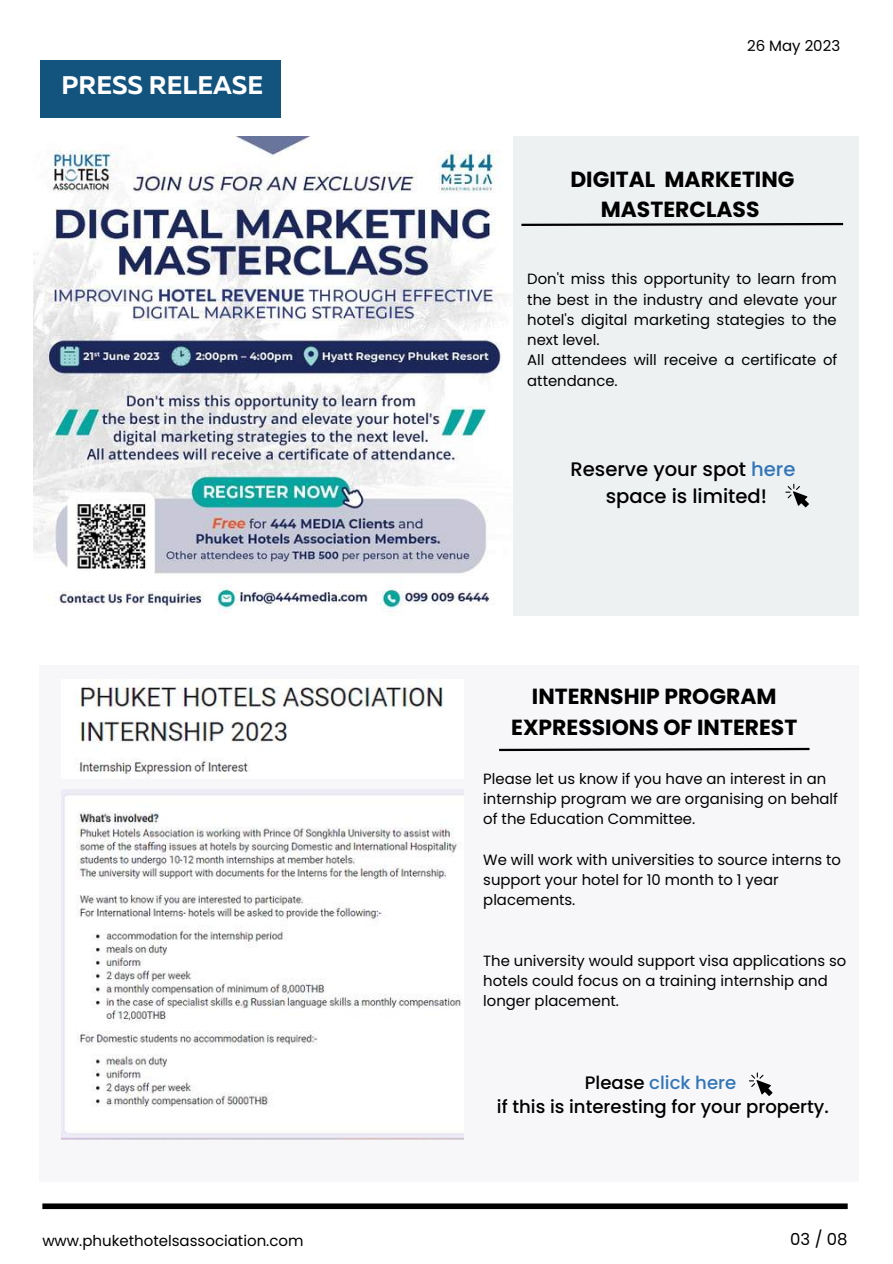
<style>
.page{position:relative;width:893px;height:1264px;background:#fff}
.page>*{position:absolute;margin:0;border:0;box-sizing:border-box;transform-origin:0 0}
.t1{font:700 25.5px "Muller";color:#fff}
.t2{font:700 21.9px/30.3px "Poppins";color:#000;text-align:center}
.t3{font:500 19.5px/27px "Poppins";color:#000;text-align:center}
.t4{font:500 18px/24.8px "Poppins";color:#000;text-align:center}
.t5{font:16.5px "Poppins";color:#000}
.t6{font:15px "Poppins";color:#000}
.t7{font:14.85px/20.2px "Poppins";color:#000}
.s1{color:#3276b9}
</style>
<div class="page">
<div style="left:40px;top:60px;width:240px;height:58px;background:#13547e"></div>
<div style="left:34px;top:137px;width:825px;height:478px;background:#eef1f2"></div>
<div style="left:42px;top:1203px;width:805px;height:5px;background:#000"></div>
<img style="left:34px;top:137px;width:478px;height:478px">
<svg style="left:521px;top:222px;width:323px;height:4px"></svg>
<svg style="left:785px;top:484px;width:24px;height:23px"></svg>
<div style="left:40px;top:665px;width:819px;height:516px;background:#f7f7f9"></div>
<img style="left:80px;top:686px;width:363px;height:89px">
<img style="left:61px;top:789px;width:402px;height:350px">
<svg style="left:749px;top:1072px;width:23px;height:24px"></svg>
<svg style="left:499px;top:747px;width:311px;height:5px"></svg>
<h1 class="t1" style="left:61px;top:74px;width:203px">PRESS RELEASE</h1>
<p class="t6" style="left:747px;top:35px;width:95px">26 May 2023</p>
<h2 class="t2" style="left:570px;top:164px;width:225px">DIGITAL MARKETING<br>MASTERCLASS</h2>
<p class="t7" style="left:527px;top:269px;width:311px">Don't miss this opportunity to learn from the best in the industry and elevate your hotel's digital marketing stategies to the next level.<br>All attendees will receive a certificate of attendance.</p>
<h3 class="t3" style="left:570px;top:456px;width:226px">Reserve your spot <span class="s1">here </span>space is limited!</h3>
<h2 class="t2" style="left:511px;top:681px;width:287px">INTERNSHIP PROGRAM<br>EXPRESSIONS OF INTEREST</h2>
<p class="t7" style="left:483px;top:768px;width:356px">Please let us know if you have an interest in an internship program we are organising on behalf of the Education Committee.</p>
<p class="t7" style="left:483px;top:849px;width:359px">We will work with universities to source interns to support your hotel for 10 month to 1 year placements.</p>
<p class="t7" style="left:483px;top:950px;width:364px">The university would support visa applications so hotels could focus on a training internship and longer placement.</p>
<p class="t4" style="left:497px;top:1069px;width:333px">Please <span class="s1">click here<br></span>if this is interesting for your property.</p>
<p class="t6" style="left:42px;top:1229px;width:263px">www.phukethotelsassociation.com</p>
<p class="t5" style="left:790px;top:1227px;width:59px">03 / 08</p>
</div>
